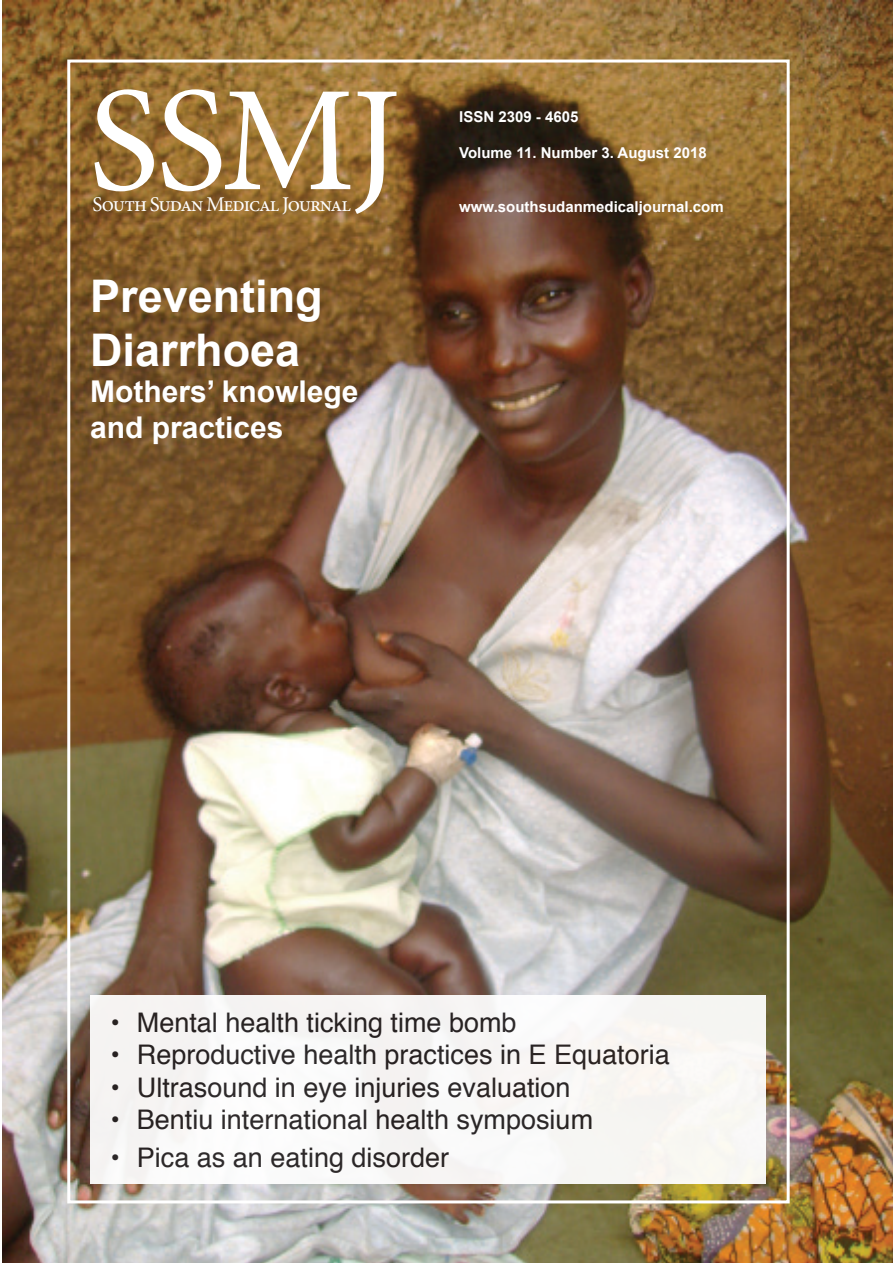
<style>
.page{position:relative;width:893px;height:1263px;background:#fff}
.page>*{position:absolute;margin:0;border:0;box-sizing:border-box;transform-origin:0 0}
.t1{font:150px "Minion Pro";color:#fff}
.t2{font:700 45px/54px "Arial";color:#fff}
.t3{font:700 30px/36px "Arial";color:#fff}
.t4{font:27px "Helvetica";color:#231f20}
.t5{font:21px "Minion Pro";letter-spacing:-.05em;color:#fff}
.t6{font:700 15px "Arial";color:#fff}
</style>
<div class="page">
<img style="left:2px;top:0;width:891px;height:1263px">
<div style="left:90px;top:995px;width:675px;height:188px;background:#f8f6f3"></div>
<h1 class="t1" style="left:88px;top:41px;width:314px">SSMJ</h1>
<p class="t5" style="left:92px;top:190px;width:260px">South Sudan Medical Journal</p>
<h2 class="t2" style="left:90px;top:270px;width:234px">Preventing<br>Diarrhoea</h2>
<p class="t3" style="left:90px;top:374px;width:270px">Mothers’ knowlege and practices</p>
<p class="t6" style="left:459px;top:106px;width:121px">ISSN 2309 - 4605</p>
<p class="t6" style="left:459px;top:142px;width:249px">Volume 11. Number 3. August 2018</p>
<p class="t6" style="left:459px;top:196px;width:266px">www.southsudanmedicaljournal.com</p>
<p class="t4" style="left:110px;top:1001px;width:408px">• Mental health ticking time bomb</p>
<p class="t4" style="left:110px;top:1034px;width:561px">• Reproductive health practices in E Equatoria</p>
<p class="t4" style="left:110px;top:1066px;width:462px">• Ultrasound in eye injuries evaluation</p>
<p class="t4" style="left:110px;top:1099px;width:484px">• Bentiu international health symposium</p>
<p class="t4" style="left:110px;top:1136px;width:340px">• Pica as an eating disorder</p>
</div>
